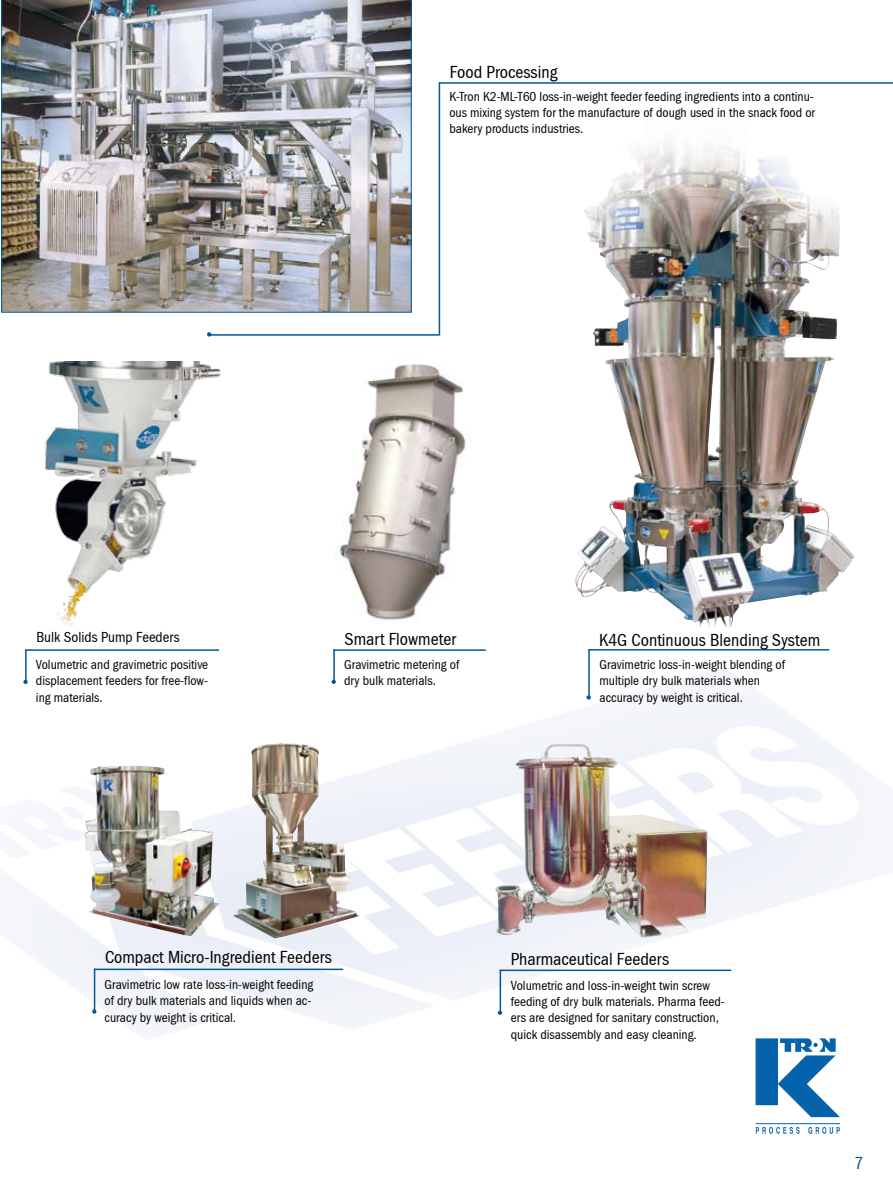
<style>
.page{position:relative;width:893px;height:1191px;background:#fff}
.page>*{position:absolute;margin:0;border:0;box-sizing:border-box;transform-origin:0 0}
.t1{font:18px "Franklin Gothic Cond";color:#000}
.t2{font:18px "Franklin Gothic Cond";color:#005899}
.t3{font:15px "Franklin Gothic Cond";color:#000}
.t4{font:13.5px/16.2px "Franklin Gothic Cond";color:#000}
</style>
<div class="page">
<img style="left:575px;top:140px;width:280px;height:487px">
<img style="left:3px;top:649px;width:888px;height:404px">
<hr style="left:439px;top:82px;width:454px;height:2px;background:#005899">
<hr style="left:439px;top:82px;width:1px;height:253px;background:#005899">
<hr style="left:209px;top:334px;width:230px;height:2px;background:#005899">
<hr style="left:94px;top:968px;width:249px;height:2px;background:#005899">
<hr style="left:94px;top:968px;width:1px;height:42px;background:#005899">
<svg style="left:92px;top:1009px;width:4px;height:4px"></svg>
<svg style="left:207px;top:332px;width:4px;height:4px"></svg>
<hr style="left:333px;top:649px;width:153px;height:2px;background:#005899">
<hr style="left:333px;top:649px;width:2px;height:33px;background:#005899">
<svg style="left:332px;top:679px;width:4px;height:5px"></svg>
<hr style="left:588px;top:649px;width:241px;height:1px;background:#005899">
<hr style="left:588px;top:649px;width:2px;height:48px;background:#005899">
<svg style="left:586px;top:695px;width:5px;height:4px"></svg>
<img style="left:495px;top:743px;width:212px;height:195px">
<hr style="left:500px;top:969px;width:231px;height:2px;background:#005899">
<hr style="left:500px;top:969px;width:1px;height:42px;background:#005899">
<svg style="left:498px;top:1010px;width:4px;height:4px"></svg>
<svg style="left:756px;top:1127px;width:84px;height:6px"></svg>
<svg style="left:756px;top:1038px;width:84px;height:79px"></svg>
<hr style="left:756px;top:1123px;width:84px;height:1px;background:#0463aa">
<img style="left:1px;top:0;width:411px;height:313px">
<hr style="left:25px;top:649px;width:194px;height:2px;background:#005899">
<hr style="left:25px;top:649px;width:2px;height:33px;background:#005899">
<svg style="left:23px;top:679px;width:5px;height:5px"></svg>
<img style="left:233px;top:743px;width:127px;height:195px">
<img style="left:85px;top:765px;width:134px;height:171px">
<img style="left:339px;top:364px;width:127px;height:256px">
<img style="left:44px;top:361px;width:177px;height:266px">
<h1 class="t1" style="left:450px;top:62px;width:109px">Food Processing</h1>
<p class="t4" style="left:449px;top:88px;width:367px;text-align:justify">K-Tron K2-ML-T60 loss-in-weight feeder feeding ingredients into a continu&shy;ous mixing system for the manufacture of dough used in the snack food or bakery products industries.</p>
<p class="t3" style="left:36px;top:628px;width:145px">Bulk Solids Pump Feeders</p>
<p class="t4" style="left:36px;top:656px;width:174px;text-align:justify">Volumetric and gravimetric positive displacement feeders for free-flow&shy;ing materials.</p>
<h1 class="t1" style="left:345px;top:628px;width:113px">Smart Flowmeter</h1>
<p class="t4" style="left:344px;top:656px;width:117px">Gravimetric metering of dry bulk materials.</p>
<p class="t4" style="left:599px;top:656px;width:187px">Gravimetric loss-in-weight blending of multiple dry bulk materials when accuracy by weight is critical.</p>
<h1 class="t1" style="left:599px;top:629px;width:223px">K4G Continuous Blending System</h1>
<h1 class="t1" style="left:105px;top:947px;width:228px">Compact Micro-Ingredient Feeders</h1>
<p class="t4" style="left:105px;top:976px;width:210px">Gravimetric low rate loss-in-weight feeding of dry bulk materials and liquids when ac&shy;curacy by weight is critical.</p>
<h1 class="t1" style="left:511px;top:948px;width:160px">Pharmaceutical Feeders</h1>
<p class="t4" style="left:511px;top:977px;width:215px">Volumetric and loss-in-weight twin screw feeding of dry bulk materials. Pharma feed&shy;ers are designed for sanitary construction, quick disassembly and easy cleaning.</p>
<h1 class="t2" style="left:854px;top:1152px;width:11px">7</h1>
</div>
